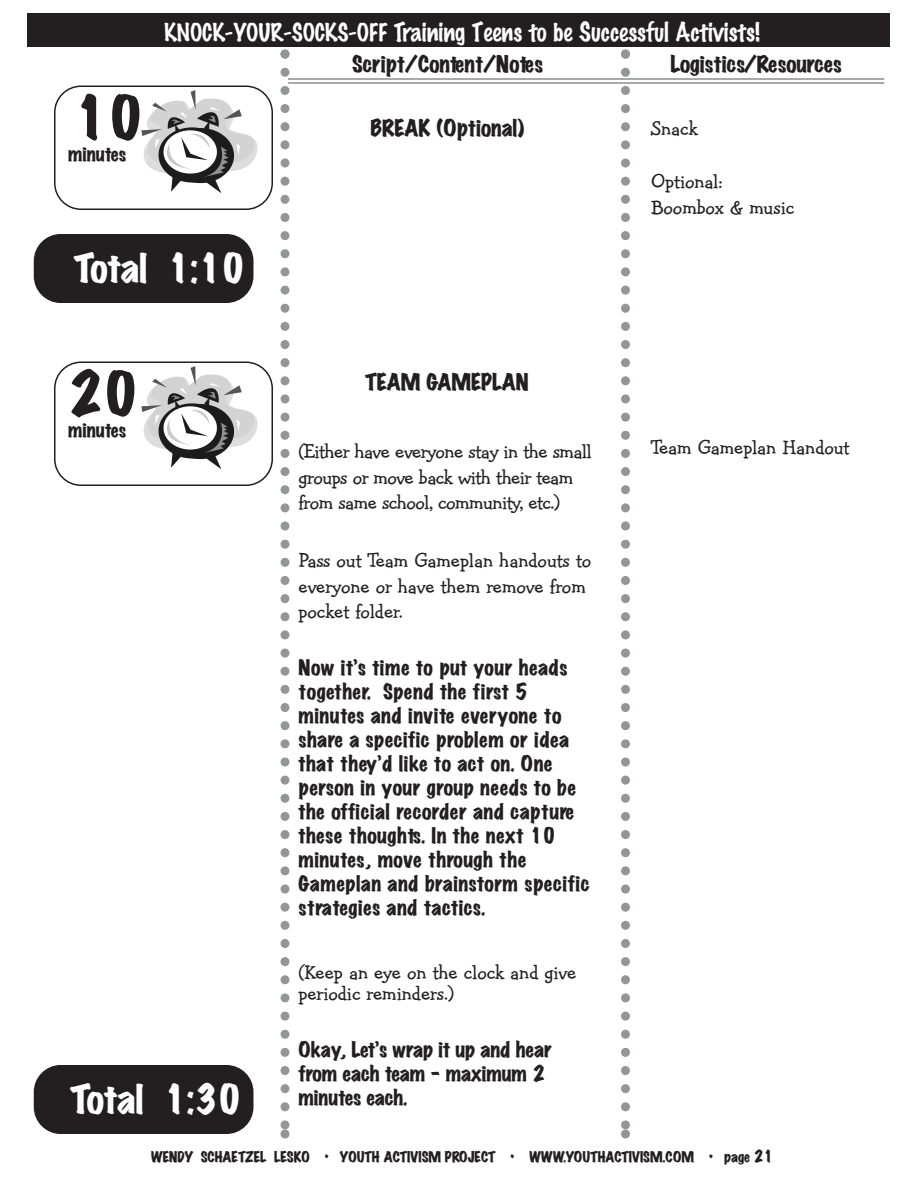
<style>
.page{position:relative;width:918px;height:1188px;background:#fff}
.page>*{position:absolute;margin:0;border:0;box-sizing:border-box;transform-origin:0 0}
.t1{font:expanded 54px "Marker Felt";color:#231f20}
.t2{font:expanded 36px "Marker Felt";color:#fff}
.t3{font:100 24px "Marker Felt";color:#fff}
.t4{font:21px/25.5px "Hank BT";color:#231f20}
.t5{font:21px/25.5px "Hank BT";letter-spacing:-.02em;color:#231f20}
.t6{font:expanded 21px "Marker Felt";color:#231f20}
.t7{font:21px "Marker Felt Wide";color:#231f20}
.t8{font:19.5px/24px "Marker Felt Wide";letter-spacing:.025em;color:#231f20}
.t9{font:expanded 19.5px/24px "Marker Felt";letter-spacing:.025em;color:#231f20}
.t10{font:19.5px/24px "Marker Felt Wide";color:#231f20}
.t11{font:expanded 18px "Marker Felt";color:#231f20}
.t12{font:13.5px "Marker Felt Wide";color:#231f20}
.s1{font-size:22.5px}
.s2{font-style:inherit}
.s3{font-family:"Marker Felt Wide";font-stretch:normal}
.s4{font-family:"Marker Felt";font-stretch:expanded}
.s5{font-family:"Marker Felt";font-stretch:expanded;font-size:15px}
</style>
<div class="page">
<div style="left:34px;top:1066px;width:219px;height:67px;background:#231f20;border-radius:26px"></div>
<div style="left:34px;top:1065px;width:220px;height:69px;border:2px solid #231f20;border-radius:26px"></div>
<svg style="left:621px;top:50px;width:9px;height:1088px"></svg>
<svg style="left:280px;top:50px;width:10px;height:1088px"></svg>
<div style="left:27px;top:14px;width:863px;height:33px;background:#231f20"></div>
<hr style="left:288px;top:78px;width:596px;height:2px;background:#a8a9ad">
<hr style="left:288px;top:82px;width:596px;height:2px;background:#a8a9ad">
<div style="left:54px;top:86px;width:219px;height:124px;border:2px solid #231f20;border-radius:26px"></div>
<svg style="left:141px;top:90px;width:117px;height:103px"></svg>
<div style="left:34px;top:235px;width:219px;height:67px;background:#231f20;border-radius:26px"></div>
<div style="left:34px;top:234px;width:220px;height:69px;border:2px solid #231f20;border-radius:26px"></div>
<div style="left:54px;top:362px;width:219px;height:124px;border:2px solid #231f20;border-radius:26px"></div>
<svg style="left:141px;top:366px;width:117px;height:103px"></svg>
<h1 class="t1" style="left:73px;top:75px;width:72px">10</h1>
<p class="t11" style="left:68px;top:139px;width:59px">minutes</p>
<p class="t3" style="left:164px;top:13px;width:597px"><span class="s1">KNOCK-YOUR-SOCKS-OF</span><span class="s1">F</span> Tr<span class="s2">aining Teens</span> to <span class="s2">be</span> Success<span class="s2">ful</span> Activists!</p>
<p class="t6" style="left:352px;top:48px;width:192px">Script/Content/Notes</p>
<p class="t6" style="left:671px;top:48px;width:173px">Logistics/Resources</p>
<p class="t6" style="left:370px;top:111px;width:155px"><span class="s3">BREAK</span> (Optional)</p>
<p class="t4" style="left:651px;top:117px;width:48px">Snack</p>
<p class="t4" style="left:651px;top:170px;width:145px;line-height:26.5px">Optional:<br>Boombox &amp; music</p>
<h2 class="t2" style="left:74px;top:240px;width:173px">T<span class="s3">otal</span> 1:10</h2>
<h1 class="t1" style="left:68px;top:351px;width:72px">20</h1>
<p class="t11" style="left:68px;top:415px;width:59px">minutes</p>
<p class="t7" style="left:365px;top:372px;width:165px">TEAM <span class="s4">GAMEPL</span>AN</p>
<p class="t5" style="left:298px;top:440px;width:295px">(Either have everyone stay in the small groups or move back with their team from same school, community, etc.)</p>
<p class="t4" style="left:298px;top:550px;width:294px">Pass out Team Gameplan handouts to everyone or have them remove from pocket folder.</p>
<p class="t8" style="left:298px;top:657px;width:270px">Now it’s time to <span class="s4">pu</span>t your <span class="s4">heads</span></p>
<p class="t9" style="left:298px;top:680px;width:265px">together<span class="s3">. Spend the</span> fir<span class="s3">st</span> 5 minut<span class="s3">es and</span> invit<span class="s3">e</span> ever<span class="s3">yone</span> to</p>
<p class="t8" style="left:299px;top:729px;width:279px"><span class="s4">shar</span>e a specific <span class="s4">pr</span>oblem or <span class="s4">idea </span>that <span class="s4">the</span>y’d like to act on. <span class="s4">One per</span>son in your <span class="s4">gr</span>oup needs to <span class="s4">be </span>the <span class="s4">o</span>fficial <span class="s4">recor</span>der and <span class="s4">capture </span>these <span class="s4">thought</span>s. In the next <span class="s4">10</span></p>
<p class="t9" style="left:299px;top:848px;width:230px">minutes, move thr<span class="s3">ough</span> the</p>
<p class="t8" style="left:299px;top:873px;width:293px">Gameplan and <span class="s4">br</span>ainstorm <span class="s4">specific strat</span>egies and tactics.</p>
<p class="t4" style="left:651px;top:436px;width:200px">Team Gameplan Handout</p>
<p class="t4" style="left:298px;top:963px;width:279px;line-height:21px">(Keep an eye on the clock and give periodic reminders.)</p>
<p class="t10" style="left:298px;top:1039px;width:255px"><span class="s4">Okay</span>, <span class="s4">Le</span>t’s <span class="s4">wr</span>ap it up and <span class="s4">hear fr</span>om <span class="s4">e</span>ach <span class="s4">te</span>am – maximum <span class="s4">2</span></p>
<p class="t9" style="left:298px;top:1085px;width:110px">minut<span class="s3">es</span> e<span class="s3">ach.</span></p>
<h2 class="t2" style="left:70px;top:1071px;width:173px">T<span class="s3">otal</span> 1:30</h2>
<p class="t12" style="left:151px;top:1150px;width:624px">WENDY <span class="s4">SCHAET</span>ZEL <span class="s4">LESK</span>O • <span class="s4">Y</span>OUTH <span class="s4">AC</span>TIVISM <span class="s4">PROJEC</span>T • <span class="s4">WWW.YOUTHAC</span>TIVISM.COM • page <span class="s5">21</span></p>
</div>
